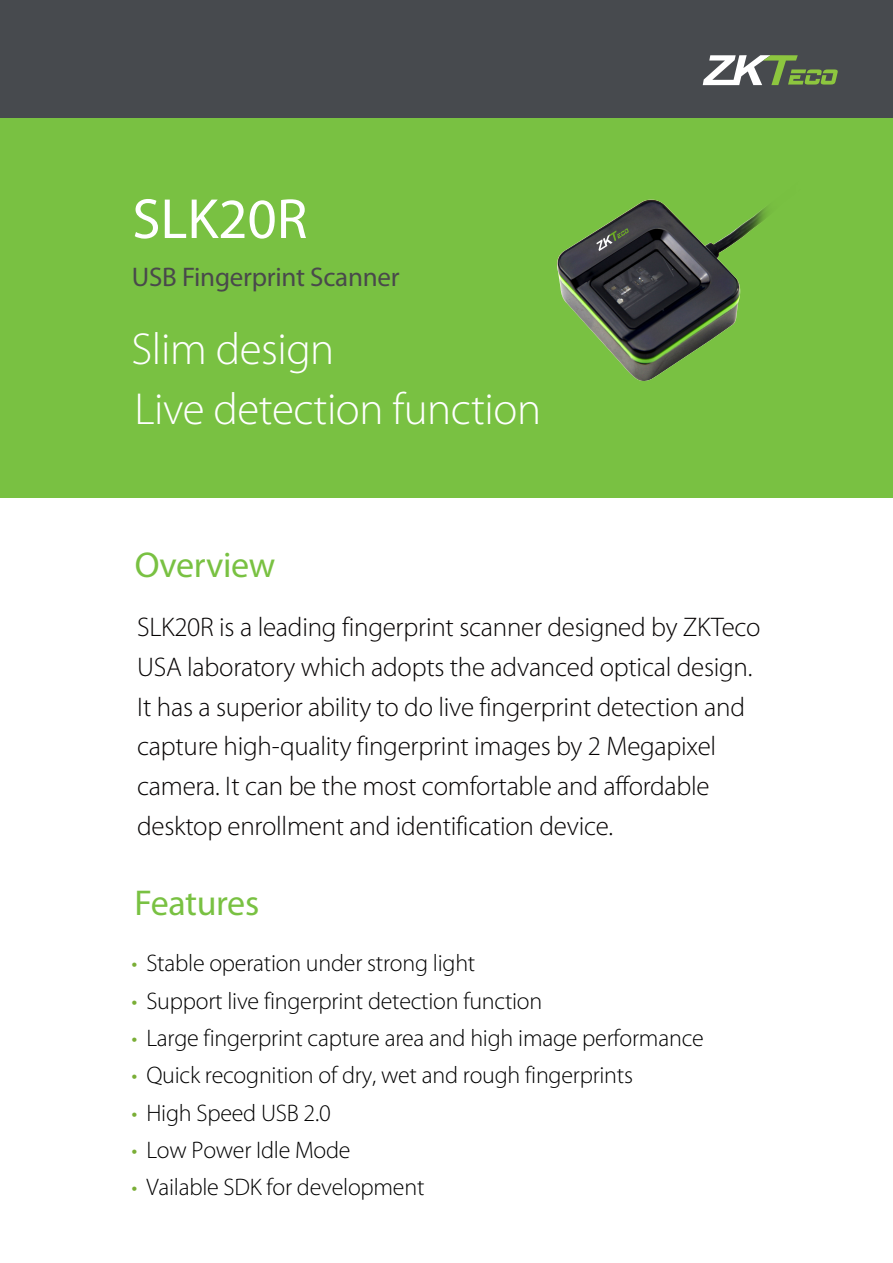
<style>
.page{position:relative;width:893px;height:1263px;background:#fff}
.page>*{position:absolute;margin:0;border:0;box-sizing:border-box;transform-origin:0 0}
.t1{font:57px "Myriad Pro";color:#fff}
.t2{font:300 45px "Myriad Pro";letter-spacing:-.01em;color:#fff}
.headlines_SPEC{font:36px "Myriad Pro";letter-spacing:-.01em;color:#79c142}
.introduction{font:300 27px/39.8px "Myriad Pro";letter-spacing:-.01em;color:#060303}
.t3{font:27px "Myriad Pro";letter-spacing:-.01em;color:#49494b}
.t4{font:300 24px "Myriad Pro";letter-spacing:-.01em;color:#000}
.s1{color:#7aae36}
</style>
<div class="page">
<div style="left:0;top:117px;width:893px;height:380px;background:#79c142"></div>
<div style="left:0;top:0;width:893px;height:117px;background:#474a4e"></div>
<svg style="left:703px;top:55px;width:135px;height:30px"></svg>
<img style="left:557px;top:199px;width:211px;height:182px">
<p class="t1" style="left:132px;top:184px;width:177px">SLK20R</p>
<p class="t3" style="left:132px;top:261px;width:269px">USB Fingerprint Scanner</p>
<p class="t2" style="left:132px;top:322px;width:204px">Slim design</p>
<p class="t2" style="left:134px;top:382px;width:408px">Live detection function</p>
<p class="headlines_SPEC" style="left:135px;top:542px;width:142px">Overview</p>
<p class="introduction" style="left:137px;top:607px;width:625px">SLK20R is a leading fingerprint scanner designed by ZKTeco USA laboratory which adopts the advanced optical design.<br>It has a superior ability to do live fingerprint detection and capture high-quality fingerprint images by 2 Megapixel camera. It can be the most comfortable and affordable desktop enrollment and identification device.</p>
<p class="headlines_SPEC" style="left:135px;top:880px;width:126px">Features</p>
<p class="t4" style="left:131px;top:949px;width:345px"><span class="s1">•</span> Stable operation under strong light</p>
<p class="t4" style="left:131px;top:986px;width:412px"><span class="s1">•</span> Support live fingerprint detection function</p>
<p class="t4" style="left:131px;top:1023px;width:574px"><span class="s1">•</span> Large fingerprint capture area and high image performance</p>
<p class="t4" style="left:131px;top:1061px;width:503px"><span class="s1">•</span> Quick recognition of dry, wet and rough fingerprints</p>
<p class="t4" style="left:131px;top:1098px;width:201px"><span class="s1">•</span> High Speed USB 2.0</p>
<p class="t4" style="left:131px;top:1135px;width:221px"><span class="s1">•</span> Low Power Idle Mode</p>
<p class="t4" style="left:131px;top:1173px;width:294px"><span class="s1">•</span> Vailable SDK for development</p>
</div>
